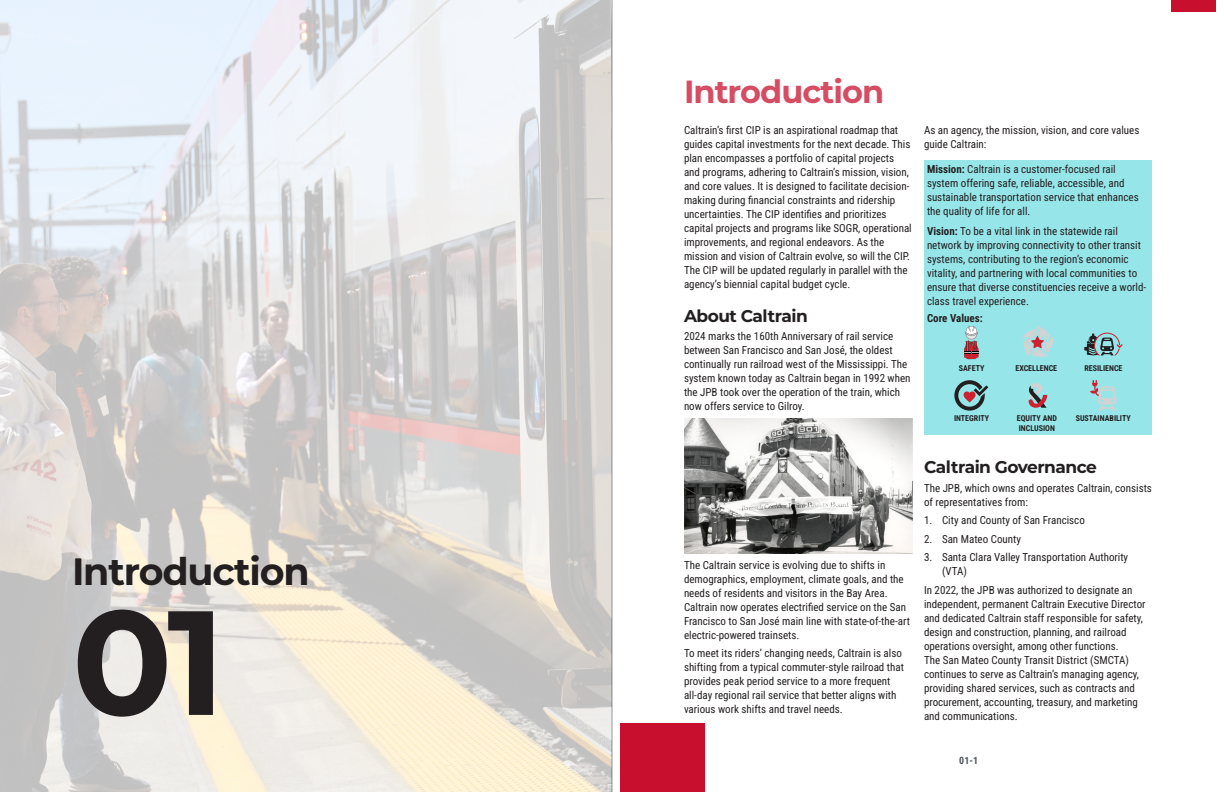
<style>
.page{position:relative;width:1224px;height:792px;background:#fff}
.page>*{position:absolute;margin:0;border:0;box-sizing:border-box;transform-origin:0 0}
.Chapter_Number_Black{font:700 148px "Montserrat";color:#231f20}
.Titles_Black{font:700 38px "Montserrat";letter-spacing:-.03em;color:#231f20}
.Titles_Red{font:700 32px "Montserrat";letter-spacing:-.03em;color:#d64c62}
.Subtitles_black{font:700 17px "Montserrat";letter-spacing:-.03em;color:#231f20}
.Paragraph_Black{font:11px/14px "Roboto Condensed";color:#231f20}
.Paragraph_Black-2{font:700 11px "Roboto Condensed";color:#231f20}
.Paragraph_black-do_not_use{font:700 10px "Roboto Condensed";color:#50545a}
.Paragraph_Black-3{font:700 8px/10px "Roboto Condensed";color:#231f20}
.s1{font-weight:700}
</style>
<div class="page">
<hr style="left:612px;top:0;width:1px;height:792px;background:#939598">
<img style="left:0;top:0;width:612px;height:792px">
<div style="left:1171px;top:0;width:45px;height:12px;background:#c8102e"></div>
<div style="left:620px;top:723px;width:84px;height:69px;background:#c8102e"></div>
<img style="left:684px;top:418px;width:229px;height:135px">
<div style="left:924px;top:160px;width:228px;height:274px;background:#96e6e9"></div>
<svg style="left:964px;top:326px;width:15px;height:33px"></svg>
<svg style="left:954px;top:380px;width:34px;height:31px"></svg>
<svg style="left:1022px;top:326px;width:32px;height:31px"></svg>
<svg style="left:1084px;top:333px;width:39px;height:22px"></svg>
<svg style="left:1029px;top:383px;width:18px;height:25px"></svg>
<svg style="left:1090px;top:380px;width:27px;height:31px"></svg>
<p class="Titles_Black" style="left:72px;top:544px;width:239px">Introduction</p>
<p class="Chapter_Number_Black" style="left:72px;top:556px;width:155px">01</p>
<p class="Titles_Red" style="left:684px;top:69px;width:202px">Introduction</p>
<p class="Paragraph_Black" style="left:684px;top:122px;width:229px">Caltrain’s first CIP is an aspirational roadmap that guides capital investments for the next decade. This plan encompasses a portfolio of capital projects and programs, adhering to Caltrain’s mission, vision, and core values. It is designed to facilitate decision&shy;making during financial constraints and ridership uncertainties. The CIP identifies and prioritizes capital projects and programs like SOGR, operational improvements, and regional endeavors. As the mission and vision of Caltrain evolve, so will the CIP.<br>The CIP will be updated regularly in parallel with the agency’s biennial capital budget cycle.</p>
<p class="Subtitles_black" style="left:684px;top:303px;width:125px">About Caltrain</p>
<p class="Paragraph_Black" style="left:684px;top:329px;width:228px">2024 marks the 160th Anniversary of rail service between San Francisco and San José, the oldest continually run railroad west of the Mississippi. The system known today as Caltrain began in 1992 when the JPB took over the operation of the train, which now offers service to Gilroy.</p>
<p class="Paragraph_Black" style="left:684px;top:557px;width:227px">The Caltrain service is evolving due to shifts in demographics, employment, climate goals, and the needs of residents and visitors in the Bay Area.<br>Caltrain now operates electrified service on the San Francisco to San José main line with state-of-the-art electric-powered trainsets.</p>
<p class="Paragraph_Black" style="left:684px;top:646px;width:222px">To meet its riders’ changing needs, Caltrain is also shifting from a typical commuter-style railroad that provides peak period service to a more frequent all-day regional rail service that better aligns with various work shifts and travel needs.</p>
<p class="Paragraph_Black" style="left:924px;top:122px;width:217px">As an agency, the mission, vision, and core values guide Caltrain:</p>
<p class="Paragraph_Black" style="left:927px;top:161px;width:213px"><span class="s1">Mission:</span> Caltrain is a customer-focused rail system offering safe, reliable, accessible, and sustainable transportation service that enhances the quality of life for all.</p>
<p class="Paragraph_Black" style="left:927px;top:223px;width:221px"><span class="s1">Vision:</span> To be a vital link in the statewide rail network by improving connectivity to other transit systems, contributing to the region’s economic vitality, and partnering with local communities to ensure that diverse constituencies receive a world&shy;class travel experience.</p>
<p class="Paragraph_Black-2" style="left:927px;top:310px;width:57px">Core Values:</p>
<p class="Paragraph_Black-3" style="left:959px;top:362px;width:27px">SAFETY</p>
<p class="Paragraph_Black-3" style="left:954px;top:413px;width:37px">INTEGRITY</p>
<p class="Paragraph_Black-3" style="left:1015px;top:362px;width:43px">EXCELLENCE</p>
<p class="Paragraph_Black-3" style="left:1084px;top:362px;width:40px">RESILIENCE</p>
<p class="Paragraph_Black-3" style="left:1017px;top:413px;width:42px">EQUITY AND<br>INCLUSION</p>
<p class="Paragraph_Black-3" style="left:1076px;top:413px;width:57px">SUSTAINABILITY</p>
<p class="Subtitles_black" style="left:924px;top:455px;width:174px">Caltrain Governance</p>
<p class="Paragraph_Black" style="left:924px;top:480px;width:229px">The JPB, which owns and operates Caltrain, consists of representatives from:</p>
<p class="Paragraph_Black" style="left:924px;top:513px;width:162px">1. City and County of San Francisco</p>
<p class="Paragraph_Black" style="left:924px;top:531px;width:99px">2. San Mateo County</p>
<p class="Paragraph_Black" style="left:942px;top:550px;width:188px;text-indent:-18px">3. Santa Clara Valley Transportation Authority (VTA)</p>
<p class="Paragraph_Black" style="left:924px;top:582px;width:223px">In 2022, the JPB was authorized to designate an independent, permanent Caltrain Executive Director and dedicated Caltrain staff responsible for safety, design and construction, planning, and railroad operations oversight, among other functions.<br>The San Mateo County Transit District (SMCTA) continues to serve as Caltrain’s managing agency, providing shared services, such as contracts and procurement, accounting, treasury, and marketing and communications.</p>
<p class="Paragraph_black-do_not_use" style="left:959px;top:753px;width:20px">01-1</p>
</div>
